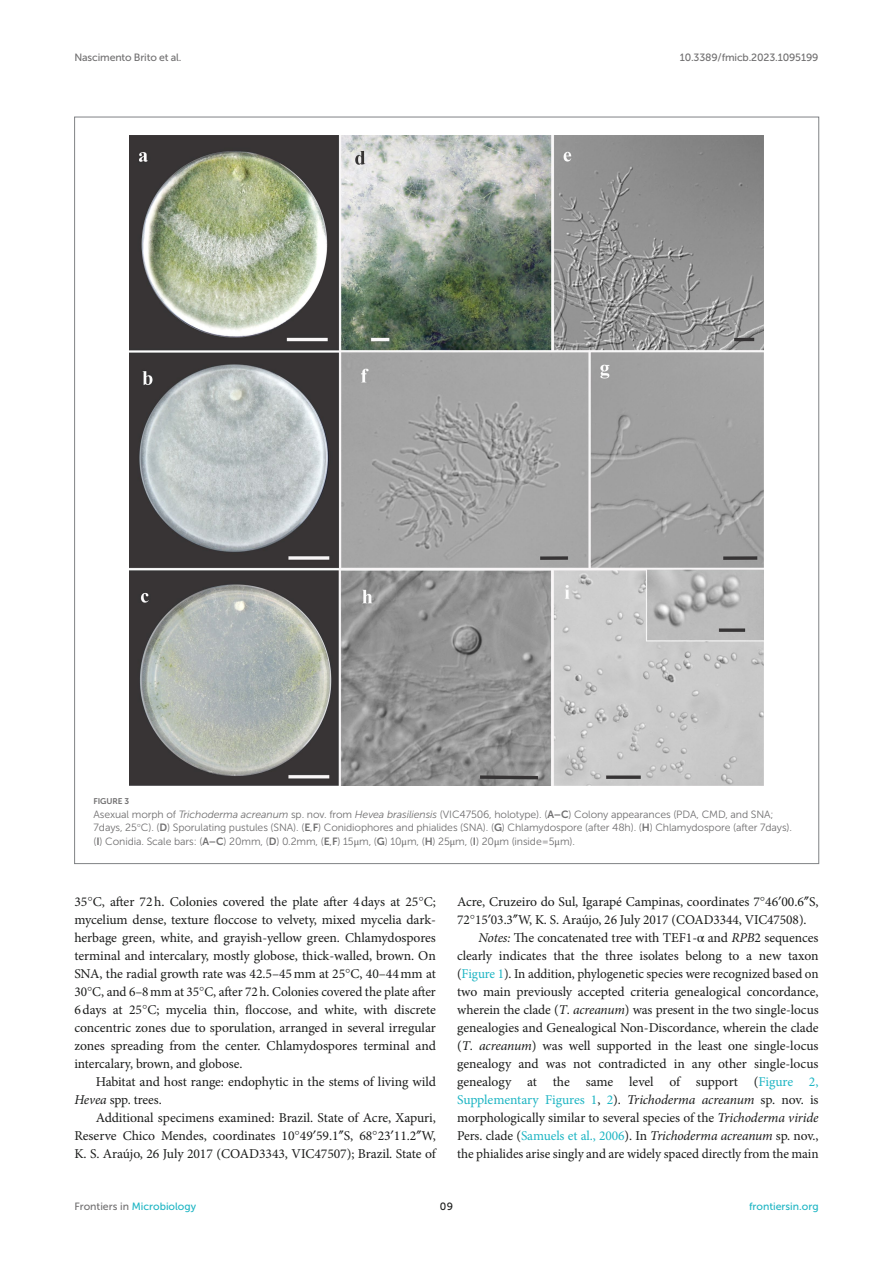
<style>
.page{position:relative;width:893px;height:1263px;background:#fff}
.page>*{position:absolute;margin:0;border:0;box-sizing:border-box;transform-origin:0 0}
.TEXT{font:13.5px/18px "Minion Pro";letter-spacing:-.005em;color:#1b1c1b;text-align:justify}
.FIG_LEG{font:10.5px/13.5px "Museo Sans 300";letter-spacing:-.01em;color:#706f70}
.t1{font:10.5px "Museo Sans 500";letter-spacing:-.015em;color:#706f70}
.t2{font:10.5px "Museo Sans 500";color:#1db5c3}
.t3{font:10.5px "Museo Sans 500";color:#1b1c1b}
.FIG_HD{font:8.25px "Museo Sans 700";letter-spacing:-.01em;color:#706f70}
.s1{font-style:italic}
.s2{font-family:"Museo Sans 700"}
.s3{font-family:"STIX"}
.s4{font-family:"STIX General"}
.s5{font-family:"Gentium Plus"}
.s6{color:#1db5c3}
.s7{color:#706f70}
</style>
<div class="page">
<img style="left:130px;top:136px;width:633px;height:649px">
<p class="t1" style="left:74px;top:51px;width:109px">Nascimento Brito et al.</p>
<p class="t1" style="left:680px;top:51px;width:140px">10.3389/fmicb.2023.1095199</p>
<p class="FIG_HD" style="left:94px;top:797px;width:37px">FIGURE 3</p>
<p class="FIG_LEG" style="left:94px;top:807px;width:700px">Asexual morph of <span class="s1">Trichoderma acreanum</span> sp. nov. from <span class="s1">Hevea brasiliensis</span> (VIC47506, holotype). (<span class="s2">A–C</span>) Colony appearances (PDA, CMD, and SNA;<br>7 days, 25<span class="s3">°</span>C). (<span class="s2">D</span>) Sporulating pustules (SNA). (<span class="s2">E</span>,<span class="s2">F</span>) Conidiophores and phialides (SNA). (<span class="s2">G</span>) Chlamydospore (after 48 h). (<span class="s2">H</span>) Chlamydospore (after 7 days). (<span class="s2">I</span>) Conidia. Scale bars: (<span class="s2">A–C</span>) 20 mm, (<span class="s2">D</span>) 0.2 mm, (<span class="s2">E</span>,<span class="s2">F</span>) 15 <span class="s4">μ</span>m, (<span class="s2">G</span>) 10 <span class="s4">μ</span>m, (<span class="s2">H</span>) 25 <span class="s4">μ</span>m, (<span class="s2">I</span>) 20 <span class="s4">μ</span>m (inside = 5 <span class="s4">μ</span>m).</p>
<p class="TEXT" style="left:74px;top:893px;width:363px">35<span class="s3">°</span>C, after 72h. Colonies covered the plate after 4days at 25<span class="s3">°</span>C; mycelium dense, texture floccose to velvety, mixed mycelia dark&shy;herbage green, white, and grayish-yellow green. Chlamydospores terminal and intercalary, mostly globose, thick-walled, brown. On SNA, the radial growth rate was 42.5–45mm at 25<span class="s3">°</span>C, 40–44mm at 30<span class="s3">°</span>C, and 6–8mm at 35<span class="s3">°</span>C, after 72h. Colonies covered the plate after 6days at 25<span class="s3">°</span>C; mycelia thin, floccose, and white, with discrete concentric zones due to sporulation, arranged in several irregular zones spreading from the center. Chlamydospores terminal and intercalary, brown, and globose.</p>
<p class="TEXT" style="left:74px;top:1073px;width:363px;text-indent:21px">Habitat and host range: endophytic in the stems of living wild<br><span class="s1">Hevea</span> spp. trees.</p>
<p class="TEXT" style="left:74px;top:1109px;width:363px;text-indent:21px">Additional specimens examined: Brazil. State of Acre, Xapuri, Reserve Chico Mendes, coordinates 10<span class="s3">°</span>49<span class="s5">′</span>59.1<span class="s5">″</span>S, 68<span class="s3">°</span>23<span class="s5">′</span>11.2<span class="s5">″</span>W, K. S. Araújo, 26 July 2017 (COAD3343, VIC47507); Brazil. State of</p>
<p class="TEXT" style="left:457px;top:893px;width:363px">Acre, Cruzeiro do Sul, Igarapé Campinas, coordinates 7<span class="s3">°</span>46<span class="s5">′</span>00.6<span class="s5">″</span>S,<br>72<span class="s3">°</span>15<span class="s5">′</span>03.3<span class="s5">″</span>W, K. S. Araújo, 26 July 2017 (COAD3344, VIC47508).</p>
<p class="TEXT" style="left:457px;top:929px;width:363px;text-indent:21px"><span class="s1">Notes:</span> The concatenated tree with TEF1-<span class="s4">α</span> and <span class="s1">RPB</span>2 sequences clearly indicates that the three isolates belong to a new taxon (<span class="s6">Figure 1</span>). In addition, phylogenetic species were recognized based on two main previously accepted criteria genealogical concordance, wherein the clade (<span class="s1">T</span>. <span class="s1">acreanum</span>) was present in the two single-locus genealogies and Genealogical Non-Discordance, wherein the clade (<span class="s1">T</span>. <span class="s1">acreanum</span>) was well supported in the least one single-locus genealogy and was not contradicted in any other single-locus genealogy at the same level of support (<span class="s6">Figure 2, Supplementary Figures 1</span>, <span class="s6">2</span>). <span class="s1">Trichoderma acreanum</span> sp. nov. is morphologically similar to several species of the <span class="s1">Trichoderma viride </span>Pers. clade (<span class="s6">Samuels et al., 2006</span>). In <span class="s1">Trichoderma acreanum</span> sp. nov., the phialides arise singly and are widely spaced directly from the main</p>
<p class="t2" style="left:74px;top:1200px;width:123px"><span class="s7">Frontiers in</span> Microbiology</p>
<p class="t3" style="left:440px;top:1200px;width:15px">09</p>
<p class="t2" style="left:749px;top:1200px;width:71px">frontiersin.org</p>
</div>
